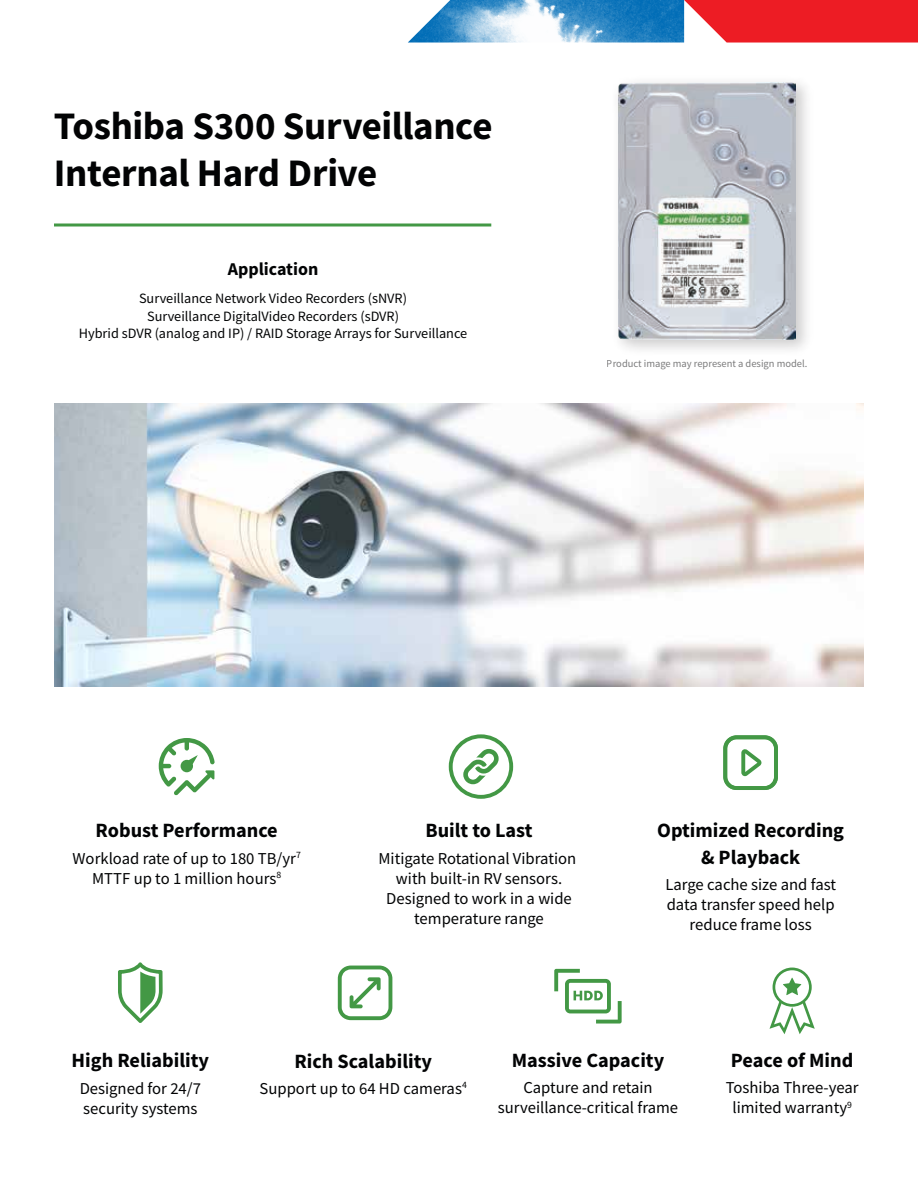
<style>
.page{position:relative;width:918px;height:1188px;background:#fff}
.page>*{position:absolute;margin:0;border:0;box-sizing:border-box;transform-origin:0 0}
.t1{font:700 39px/46.3px "Toshiba Sans";letter-spacing:-.01em;color:#020304}
.t2{font:700 20.25px/26.1px "Toshiba Sans";color:#020304;text-align:center}
.t3{font:700 18px "Toshiba Sans";color:#020304}
.t4{font:16.65px/20.2px "Toshiba Sans";color:#020304;text-align:center}
.t5{font:14.25px/17.4px "Toshiba Sans";color:#020304;text-align:center}
.t6{font:10.5px "Toshiba Sans";color:#4e4e4f}
</style>
<div class="page">
<svg style="left:408px;top:0;width:510px;height:43px"></svg>
<img style="left:54px;top:403px;width:810px;height:284px">
<img style="left:619px;top:83px;width:177px;height:256px">
<hr style="left:54px;top:224px;width:437px;height:2px;background:#439845">
<svg style="left:770px;top:968px;width:45px;height:66px"></svg>
<svg style="left:449px;top:734px;width:64px;height:65px"></svg>
<svg style="left:554px;top:969px;width:68px;height:55px"></svg>
<svg style="left:338px;top:966px;width:54px;height:54px"></svg>
<svg style="left:118px;top:962px;width:45px;height:61px"></svg>
<svg style="left:723px;top:735px;width:55px;height:55px"></svg>
<svg style="left:159px;top:738px;width:56px;height:57px"></svg>
<h1 class="t1" style="left:54px;top:103px;width:440px">Toshiba S300 Surveillance<br>Internal Hard Drive</h1>
<p class="t3" style="left:228px;top:257px;width:92px">Application</p>
<p class="t5" style="left:79px;top:290px;width:390px">Surveillance Network Video Recorders (sNVR)<br>Surveillance DigitalVideo Recorders (sDVR)<br>Hybrid sDVR (analog and IP) / RAID Storage Arrays for Surveillance</p>
<p class="t6" style="left:607px;top:357px;width:202px">Product image may represent a design model.</p>
<p class="t2" style="left:96px;top:817px;width:184px">Robust Performance</p>
<p class="t4" style="left:73px;top:848px;width:230px">Workload rate of up to 180 TB/yr<sup>7<br></sup>MTTF up to 1 million hours<sup>8</sup></p>
<p class="t2" style="left:425px;top:817px;width:109px">Built to Last</p>
<p class="t4" style="left:379px;top:848px;width:199px">Mitigate Rotational Vibration with built-in RV sensors.<br>Designed to work in a wide temperature range</p>
<p class="t2" style="left:657px;top:817px;width:188px">Optimized Recording &amp; Playback</p>
<p class="t4" style="left:665px;top:874px;width:172px">Large cache size and fast data transfer speed help reduce frame loss</p>
<p class="t2" style="left:72px;top:1047px;width:139px">High Reliability</p>
<p class="t4" style="left:80px;top:1078px;width:123px;text-align:left">Designed for 24/7 security systems</p>
<p class="t2" style="left:294px;top:1048px;width:139px">Rich Scalability</p>
<p class="t4" style="left:260px;top:1078px;width:209px">Support up to 64 HD cameras<sup>4</sup></p>
<p class="t2" style="left:512px;top:1047px;width:154px">Massive Capacity</p>
<p class="t4" style="left:498px;top:1077px;width:182px">Capture and retain surveillance-critical frame</p>
<p class="t2" style="left:731px;top:1047px;width:124px">Peace of Mind</p>
<p class="t4" style="left:726px;top:1077px;width:135px">Toshiba Three-year limited warranty<sup>9</sup></p>
</div>
